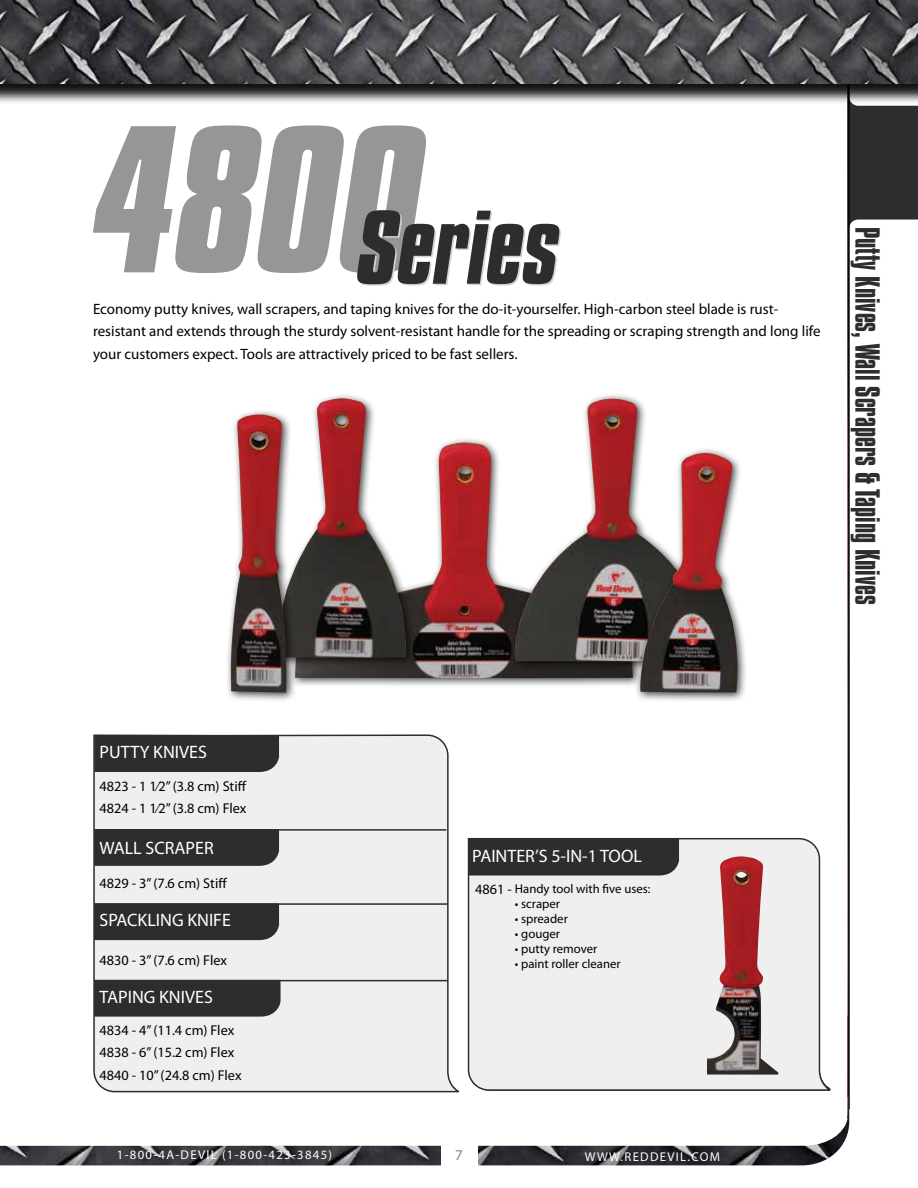
<style>
.page{position:relative;width:918px;height:1188px;background:#fff}
.page>*{position:absolute;margin:0;border:0;box-sizing:border-box;transform-origin:0 0}
.t1{font:italic 700 90px "Compacta BT";color:#2c2e2e}
.t2{font:30px "Compacta BT";color:#2c2e2e}
.t3{font:18px "Myriad Pro";color:#fff}
.t4{font:15px/22.5px "Myriad Pro";color:#000}
.t5{font:15px "Myriad Pro";color:#808285}
.t6{font:14.25px/22.5px "Myriad Pro";color:#000}
.t7{font:12.75px "Myriad Pro";letter-spacing:.1em;color:#fff}
.t8{font:12.75px "Myriad Pro";color:#000}
.s1{font-size:180px;color:#959696}
</style>
<div class="page">
<img style="left:847px;top:105px;width:1px;height:990px">
<div style="left:850px;top:105px;width:68px;height:120px;background:#2c2e2e"></div>
<hr style="left:848px;top:71px;width:2px;height:1038px;background:#000">
<svg style="left:93px;top:734px;width:366px;height:359px"></svg>
<div style="left:94px;top:905px;width:185px;height:35px;background:#2c2e2e"></div>
<svg style="left:467px;top:838px;width:364px;height:253px"></svg>
<div style="left:468px;top:839px;width:211px;height:37px;background:#2c2e2e"></div>
<div style="left:94px;top:980px;width:187px;height:37px;background:#2c2e2e"></div>
<div style="left:94px;top:735px;width:185px;height:37px;background:#2c2e2e"></div>
<hr style="left:94px;top:903px;width:354px;height:2px;background:#2c2e2e">
<hr style="left:95px;top:980px;width:353px;height:1px;background:#2c2e2e">
<div style="left:290px;top:437px;width:353px;height:251px;background:#000;opacity:.75"></div>
<img style="left:297px;top:442px;width:336px;height:236px">
<div style="left:272px;top:392px;width:144px;height:276px;background:#000;opacity:.75"></div>
<img style="left:278px;top:398px;width:128px;height:260px">
<div style="left:509px;top:393px;width:208px;height:279px;background:#000;opacity:.75"></div>
<img style="left:515px;top:399px;width:192px;height:262px">
<div style="left:225px;top:409px;width:72px;height:293px;background:#000;opacity:.75"></div>
<img style="left:231px;top:414px;width:55px;height:279px">
<div style="left:634px;top:447px;width:114px;height:256px;background:#000;opacity:.75"></div>
<img style="left:640px;top:453px;width:98px;height:239px">
<img style="left:707px;top:856px;width:72px;height:219px">
<div style="left:94px;top:831px;width:185px;height:35px;background:#2c2e2e"></div>
<hr style="left:94px;top:829px;width:352px;height:2px;background:#2c2e2e">
<img style="left:0;top:1095px;width:849px;height:70px">
<div style="left:441px;top:1140px;width:36px;height:30px;background:#fff"></div>
<div style="left:0;top:0;width:918px;height:105px;background:#000;opacity:.75"></div>
<img style="left:0;top:0;width:918px;height:84px">
<h1 class="t1" style="left:95px;top:193px;width:466px"><span class="s1">4800</span>SERIES</h1>
<p class="t4" style="left:93px;top:297px;width:729px">Economy putty knives, wall scrapers, and taping knives for the do-it-yourselfer. High-carbon steel blade is rust&shy;resistant and extends through the sturdy solvent-resistant handle for the spreading or scraping strength and long life your customers expect. Tools are attractively priced to be fast sellers.</p>
<h2 class="t2" style="left:885px;top:227px;width:379px;rotate:90deg">Putty Knives, Wall Scrapers &amp; Taping Knives</h2>
<p class="t3" style="left:100px;top:741px;width:109px">PUTTY KNIVES</p>
<p class="t6" style="left:100px;top:774px;width:149px">4823 - 1 1⁄2” (3.8 cm) Stiff<br>4824 - 1 1⁄2” (3.8 cm) Flex</p>
<p class="t3" style="left:100px;top:837px;width:116px">WALL SCRAPER</p>
<p class="t6" style="left:100px;top:872px;width:129px">4829 - 3” (7.6 cm) Stiff</p>
<p class="t3" style="left:100px;top:909px;width:133px">SPACKLING KNIFE</p>
<p class="t6" style="left:100px;top:949px;width:129px">4830 - 3” (7.6 cm) Flex</p>
<p class="t3" style="left:100px;top:986px;width:115px">TAPING KNIVES</p>
<p class="t6" style="left:100px;top:1019px;width:144px">4834 - 4” (11.4 cm) Flex<br>4838 - 6” (15.2 cm) Flex<br>4840 - 10” (24.8 cm) Flex</p>
<p class="t3" style="left:472px;top:844px;width:171px">PAINTER’S 5-IN-1 TOOL</p>
<p class="t6" style="left:475px;top:878px;width:38px">4861 -</p>
<p class="t8" style="left:515px;top:881px;width:137px">Handy tool with five uses:</p>
<p class="t8" style="left:515px;top:896px;width:47px">• scraper</p>
<p class="t8" style="left:515px;top:911px;width:54px">• spreader</p>
<p class="t8" style="left:515px;top:926px;width:47px">• gouger</p>
<p class="t8" style="left:515px;top:941px;width:84px">• putty remover</p>
<p class="t8" style="left:515px;top:956px;width:107px">• paint roller cleaner</p>
<p class="t7" style="left:115px;top:1147px;width:217px">1-800-4A-DEVIL (1-800-423-3845)</p>
<p class="t7" style="left:618px;top:1147px;width:137px">WWW.REDDEVIL.COM</p>
<p class="t7" style="left:117px;top:1147px;width:217px">1-800-4A-DEVIL (1-800-423-3845)</p>
<p class="t5" style="left:455px;top:1146px;width:9px">7</p>
<p class="t7" style="left:585px;top:1149px;width:137px">WWW.REDDEVIL.COM</p>
</div>
